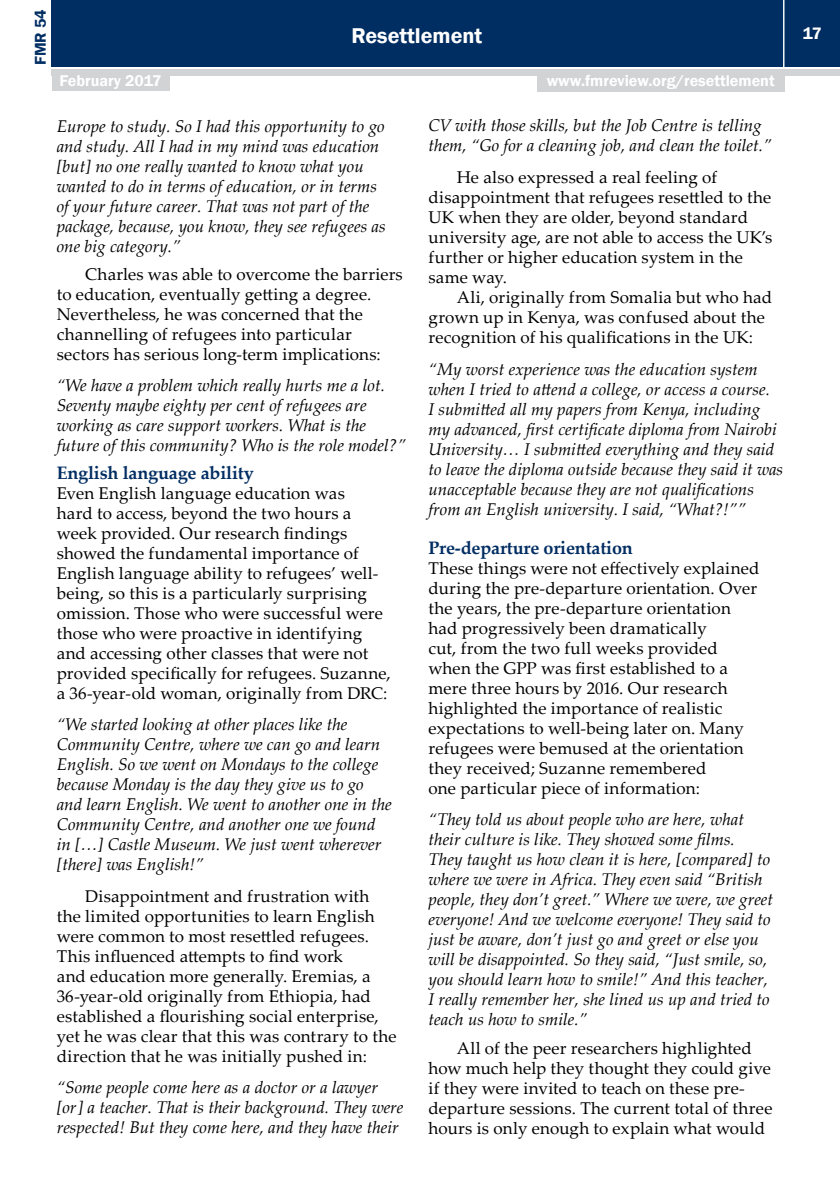
<style>
.page{position:relative;width:840px;height:1191px;background:#fff}
.page>*{position:absolute;margin:0;border:0;box-sizing:border-box;transform-origin:0 0}
.t1{font:600 22px "Franklin Gothic";color:#fff}
.t2{font:700 18px "Palatino Linotype";letter-spacing:-.01em;color:#002d62}
.t3{font:17px/20px "Palatino Linotype";letter-spacing:.01em;color:#000}
.t4{font:italic 17px/20px "Palatino Linotype";color:#000}
.t5{font:600 17px "Franklin Gothic";color:#fff}
.t6{font:600 16px "Franklin Gothic";color:#fff}
.t7{font:600 16px "Franklin Gothic";color:#002d62}
</style>
<div class="page">
<div style="left:52px;top:0;width:787px;height:66px;background:#002d62"></div>
<div style="left:52px;top:69px;width:787px;height:6px;background:#d1d3d4"></div>
<hr style="left:782px;top:0;width:2px;height:68px;background:#fff">
<div style="left:52px;top:73px;width:117px;height:18px;background:#d1d3d4"></div>
<div style="left:536px;top:74px;width:248px;height:18px;background:#d1d3d4"></div>
<p class="t7" style="left:31px;top:65px;width:58px;rotate:-90deg">FMR 54</p>
<p class="t1" style="left:351px;top:22px;width:132px">Resettlement</p>
<p class="t6" style="left:59px;top:71px;width:104px">February 2017</p>
<p class="t6" style="left:546px;top:71px;width:229px">www.fmreview.org/resettlement</p>
<p class="t4" style="left:57px;top:115px;width:330px">Europe to study. So I had this opportunity to go and study. All I had in my mind was education [but] no one really wanted to know what you wanted to do in terms of education, or in terms of your future career. That was not part of the package, because, you know, they see refugees as one big category.”</p>
<p class="t3" style="left:57px;top:263px;width:347px;text-indent:28px">Charles was able to overcome the barriers to education, eventually getting a degree.<br>Nevertheless, he was concerned that the channelling of refugees into particular sectors has serious long-term implications:</p>
<p class="t4" style="left:57px;top:374px;width:350px">“We have a problem which really hurts me a lot.<br>Seventy maybe eighty per cent of refugees are working as care support workers. What is the future of this community? Who is the role model?”</p>
<p class="t2" style="left:57px;top:460px;width:198px">English language ability</p>
<p class="t3" style="left:57px;top:482px;width:335px">Even English language education was<br>hard to access, beyond the two hours a week provided. Our research findings showed the fundamental importance of English language ability to refugees’ well&shy;being, so this is a particularly surprising omission. Those who were successful were those who were proactive in identifying and accessing other classes that were not provided specifically for refugees. Suzanne, a 36-year-old woman, originally from DRC:</p>
<p class="t4" style="left:57px;top:713px;width:336px">“We started looking at other places like the Community Centre, where we can go and learn English. So we went on Mondays to the college because Monday is the day they give us to go and learn English. We went to another one in the Community Centre, and another one we found in […] Castle Museum. We just went wherever [there] was English!”</p>
<p class="t3" style="left:57px;top:885px;width:341px;text-indent:28px">Disappointment and frustration with the limited opportunities to learn English were common to most resettled refugees.<br>This influenced attempts to find work<br>and education more generally. Eremias, a 36-year-old originally from Ethiopia, had established a flourishing social enterprise, yet he was clear that this was contrary to the direction that he was initially pushed in:</p>
<p class="t4" style="left:57px;top:1076px;width:348px">“Some people come here as a doctor or a lawyer [or] a teacher. That is their background. They were respected! But they come here, and they have their</p>
<p class="t4" style="left:428px;top:115px;width:344px">CV with those skills, but the Job Centre is telling them, “Go for a cleaning job, and clean the toilet.”</p>
<p class="t3" style="left:428px;top:167px;width:345px;text-indent:28px">He also expressed a real feeling of disappointment that refugees resettled to the UK when they are older, beyond standard university age, are not able to access the UK’s further or higher education system in the same way.</p>
<p class="t3" style="left:428px;top:287px;width:345px;text-indent:28px">Ali, originally from Somalia but who had grown up in Kenya, was confused about the recognition of his qualifications in the UK:</p>
<p class="t4" style="left:428px;top:358px;width:356px">“My worst experience was the education system when I tried to attend a college, or access a course.<br>I submitted all my papers from Kenya, including my advanced, first certificate diploma from Nairobi University… I submitted everything and they said to leave the diploma outside because they said it was unacceptable because they are not qualifications from an English university. I said, “What?!””</p>
<p class="t2" style="left:428px;top:535px;width:206px">Pre-departure orientation</p>
<p class="t3" style="left:428px;top:557px;width:332px">These things were not effectively explained during the pre-departure orientation. Over the years, the pre-departure orientation had progressively been dramatically<br>cut, from the two full weeks provided when the GPP was first established to a mere three hours by 2016. Our research highlighted the importance of realistic expectations to well-being later on. Many refugees were bemused at the orientation they received; Suzanne remembered<br>one particular piece of information:</p>
<p class="t4" style="left:428px;top:808px;width:346px">“They told us about people who are here, what their culture is like. They showed some films.<br>They taught us how clean it is here, [compared] to where we were in Africa. They even said “British people, they don’t greet.” Where we were, we greet everyone! And we welcome everyone! They said to just be aware, don’t just go and greet or else you will be disappointed. So they said, “Just smile, so, you should learn how to smile!” And this teacher, I really remember her, she lined us up and tried to teach us how to smile.”</p>
<p class="t3" style="left:428px;top:1037px;width:345px;text-indent:28px">All of the peer researchers highlighted how much help they thought they could give if they were invited to teach on these pre&shy;departure sessions. The current total of three hours is only enough to explain what would</p>
<p class="t5" style="left:802px;top:23px;width:21px">17</p>
</div>
